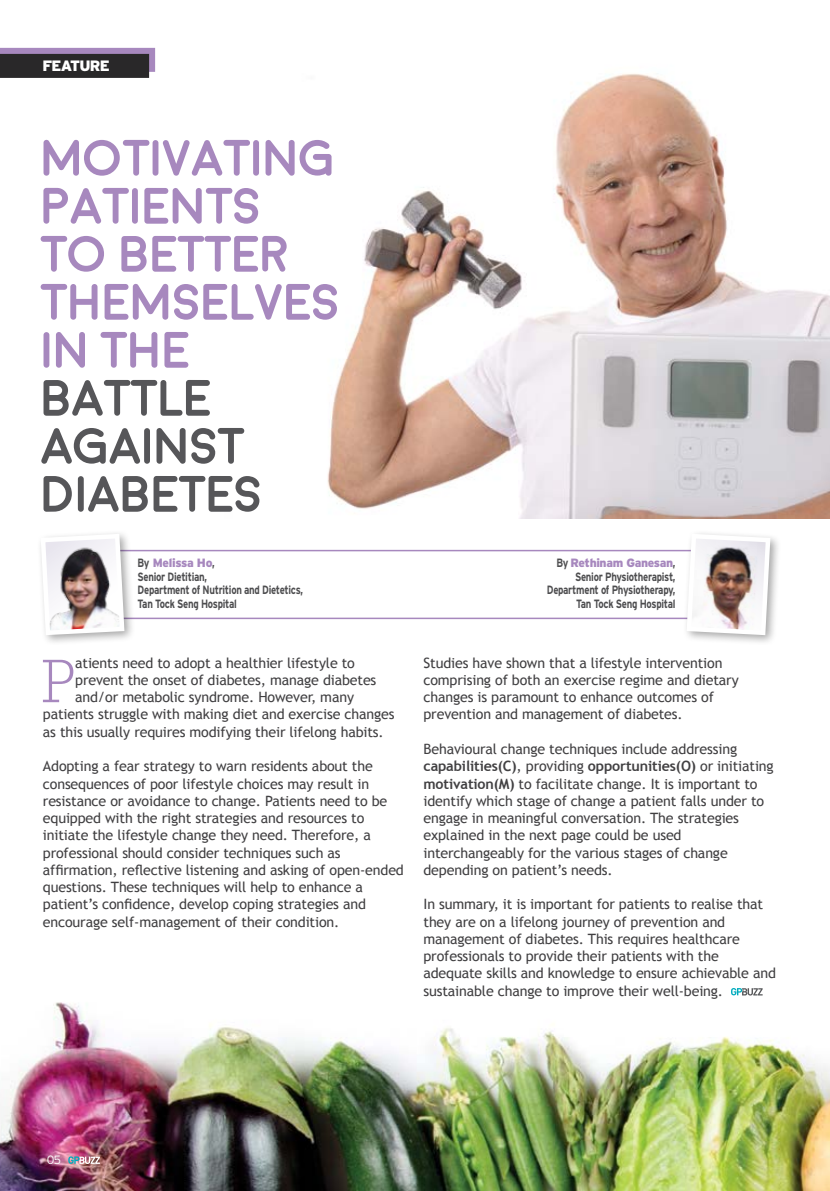
<style>
.page{position:relative;width:830px;height:1191px;background:#fff}
.page>*{position:absolute;margin:0;border:0;box-sizing:border-box;transform-origin:0 0}
.t1{font:300 59.1px "Glypha";color:#a788be}
.t2{font:700 51px/48px "Moon";letter-spacing:-.025em;color:#a788be}
.t3{font:700 51px/48px "Moon";letter-spacing:-.025em;color:#565659}
.t4{font:900 15px "Interstate";letter-spacing:-.05em;color:#fff}
.t5{font:14.25px/17.2px "Trebuchet MS";letter-spacing:-.01em;color:#414042}
.t6{font:700 12px/13.5px "Interstate";letter-spacing:-.03em;color:#4d4d4f;scale:.8 1}
.t7{font:300 12px "Interstate";color:#fff}
.s1{font-weight:900;color:#a788be}
.s2{font-weight:700}
</style>
<div class="page">
<img style="left:327px;top:73px;width:502px;height:445px">
<img style="left:0;top:988px;width:829px;height:203px">
<div style="left:0;top:48px;width:155px;height:24px;background:linear-gradient(to right,#a788be,#a788be)"></div>
<div style="left:0;top:54px;width:149px;height:24px;background:#292829"></div>
<svg style="left:68px;top:1156px;width:32px;height:8px"></svg>
<hr style="left:93px;top:550px;width:609px;height:1px;background:#a788be">
<hr style="left:93px;top:617px;width:609px;height:2px;background:#a788be">
<div style="left:682px;top:529px;width:99px;height:117px;background:#000;opacity:.35"></div>
<svg style="left:684px;top:531px;width:88px;height:106px"></svg>
<div style="left:36px;top:529px;width:100px;height:117px;background:#000;opacity:.35"></div>
<svg style="left:38px;top:531px;width:89px;height:106px"></svg>
<svg style="left:730px;top:988px;width:32px;height:7px"></svg>
<p class="t4" style="left:42px;top:57px;width:69px">FEATURE</p>
<h2 class="t2" style="left:41px;top:135px;width:301px">MOTIVATING<br>PATIENTS<br>TO BETTER<br>THEMSELVES<br>IN THE</h2>
<h2 class="t3" style="left:41px;top:375px;width:224px">BATTLE<br>AGAINST<br>DIABETES</h2>
<p class="t6" style="left:137px;top:556px;width:208px">By <span class="s1">Melissa Ho</span>,<br>Senior Dietitian,<br>Department of Nutrition and Dietetics,<br>Tan Tock Seng Hospital</p>
<p class="t6" style="left:546px;top:556px;width:162px;text-align:right">By <span class="s1">Rethinam Ganesan</span>,<br>Senior Physiotherapist,<br>Department of Physiotherapy,<br>Tan Tock Seng Hospital</p>
<h1 class="t1" style="left:42px;top:648px;width:34px">P</h1>
<p class="t5" style="left:75px;top:654px;width:281px">atients need to adopt a healthier lifestyle to</p>
<p class="t5" style="left:75px;top:671px;width:302px">prevent the onset of diabetes, manage diabetes</p>
<p class="t5" style="left:75px;top:688px;width:280px">and/or metabolic syndrome. However, many</p>
<p class="t5" style="left:43px;top:706px;width:353px">patients struggle with making diet and exercise changes</p>
<p class="t5" style="left:43px;top:723px;width:342px">as this usually requires modifying their lifelong habits.</p>
<p class="t5" style="left:43px;top:757px;width:362px">Adopting a fear strategy to warn residents about the consequences of poor lifestyle choices may result in resistance or avoidance to change. Patients need to be equipped with the right strategies and resources to initiate the lifestyle change they need. Therefore, a professional should consider techniques such as affirmation, reflective listening and asking of open-ended questions. These techniques will help to enhance a patient’s confidence, develop coping strategies and encourage self-management of their condition.</p>
<p class="t5" style="left:423px;top:654px;width:316px">Studies have shown that a lifestyle intervention comprising of both an exercise regime and dietary changes is paramount to enhance outcomes of prevention and management of diabetes.</p>
<p class="t5" style="left:423px;top:740px;width:351px">Behavioural change techniques include addressing <span class="s2">capabilities(C)</span>, providing <span class="s2">opportunities(O)</span> or initiating <span class="s2">motivation(M)</span> to facilitate change. It is important to identify which stage of change a patient falls under to engage in meaningful conversation. The strategies explained in the next page could be used interchangeably for the various stages of change depending on patient’s needs.</p>
<p class="t5" style="left:423px;top:896px;width:354px">In summary, it is important for patients to realise that they are on a lifelong journey of prevention and management of diabetes. This requires healthcare professionals to provide their patients with the adequate skills and knowledge to ensure achievable and sustainable change to improve their well-being.</p>
<p class="t7" style="left:47px;top:1153px;width:16px">05</p>
</div>
